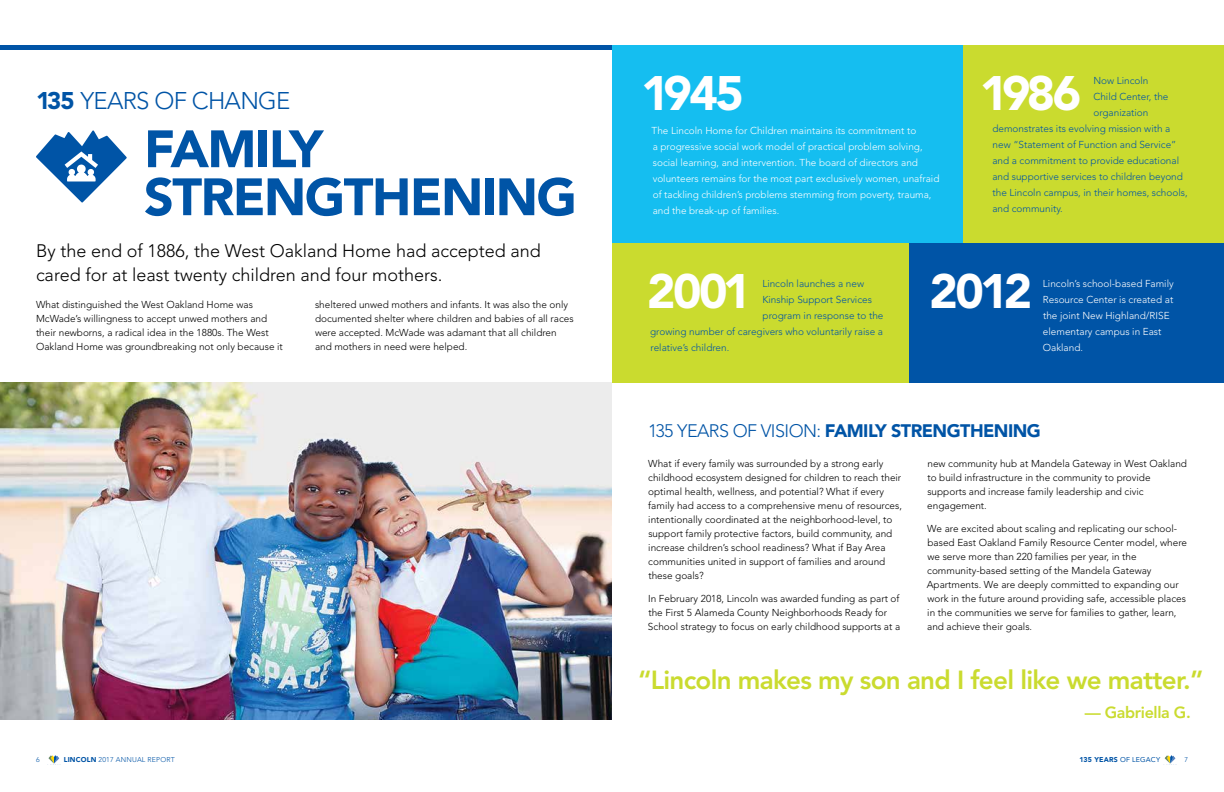
<style>
.page{position:relative;width:1224px;height:792px;background:#fff}
.page>*{position:absolute;margin:0;border:0;box-sizing:border-box;transform-origin:0 0}
.t1{font:900 52px/48px "Avenir";letter-spacing:-.03em;color:#0054a6}
.t2{font:900 48px "Avenir";letter-spacing:-.06em;color:#fff}
.t3{font:800 26px "Avenir";letter-spacing:-.03em;color:#cadb2f}
.t4{font:300 24px "Avenir";letter-spacing:-.03em;color:#0054a6}
.t5{font:300 18px/24px "Avenir";color:#000}
.t6{font:900 18px "Avenir";letter-spacing:-.03em;color:#0054a6}
.t7{font:800 16px "Avenir";letter-spacing:-.02em;color:#cadb2f}
.t8{font:300 10px/14px "Avenir";color:#000}
.t9{font:300 10px/16px "Avenir";color:#fff}
.t10{font:300 10px "Avenir";color:#0054a6}
.t11{font:300 7px "Avenir";letter-spacing:.025em;color:#0054a6}
.t12{font:900 7px "Avenir";letter-spacing:.025em;color:#0054a6}
.s1{font-weight:900}
.s2{font-weight:300}
.s3{font-weight:400}
</style>
<div class="page">
<svg style="left:1165px;top:755px;width:11px;height:9px"></svg>
<svg style="left:49px;top:755px;width:10px;height:9px"></svg>
<img style="left:0;top:382px;width:612px;height:338px">
<div style="left:0;top:45px;width:612px;height:5px;background:#0054a6"></div>
<div style="left:612px;top:45px;width:351px;height:198px;background:#15bef0"></div>
<div style="left:963px;top:45px;width:261px;height:198px;background:#cadb2f"></div>
<div style="left:612px;top:243px;width:297px;height:139px;background:#cadb2f"></div>
<div style="left:909px;top:243px;width:315px;height:139px;background:#0054a6"></div>
<svg style="left:36px;top:130px;width:91px;height:73px"></svg>
<h2 class="t2" style="left:641px;top:64px;width:104px">1945</h2>
<h2 class="t2" style="left:980px;top:64px;width:103px">1986</h2>
<p class="t10" style="left:1093px;top:75px;width:57px">Now Lincoln</p>
<p class="t10" style="left:1093px;top:91px;width:77px">Child Center, the</p>
<p class="t10" style="left:1093px;top:107px;width:57px">organization</p>
<p class="t10" style="left:992px;top:123px;width:180px">demonstrates its evolving mission with a</p>
<p class="t10" style="left:993px;top:139px;width:185px">new “Statement of Function and Service”</p>
<p class="t10" style="left:992px;top:155px;width:188px">and a commitment to provide educational</p>
<p class="t10" style="left:992px;top:171px;width:192px">and supportive services to children beyond</p>
<p class="t10" style="left:993px;top:187px;width:197px">the Lincoln campus, in their homes, schools,</p>
<p class="t10" style="left:992px;top:203px;width:72px">and community.</p>
<h3 class="t4" style="left:36px;top:87px;width:256px"><span class="s1">135</span> YEARS OF CHANGE</h3>
<h1 class="t1" style="left:144px;top:125px;width:434px">FAMILY<br>STRENGTHENING</h1>
<p class="t9" style="left:652px;top:122px;width:289px">The Lincoln Home for Children maintains its commitment to<br>a progressive social work model of practical problem solving, social learning, and intervention. The board of directors and volunteers remains for the most part exclusively women, unafraid of tackling children’s problems stemming from poverty, trauma, and the break-up of families.</p>
<h3 class="t5" style="left:36px;top:238px;width:506px">By the end of 1886, the West Oakland Home had accepted and cared for at least twenty children and four mothers.</h3>
<p class="t8" style="left:36px;top:298px;width:248px">What distinguished the West Oakland Home was McWade’s willingness to accept unwed mothers and their newborns, a radical idea in the 1880s. The West Oakland Home was groundbreaking not only because it</p>
<p class="t8" style="left:315px;top:298px;width:260px">sheltered unwed mothers and infants. It was also the only documented shelter where children and babies of all races were accepted. McWade was adamant that all children and mothers in need were helped.</p>
<h2 class="t2" style="left:647px;top:262px;width:106px">2001</h2>
<p class="t9" style="left:1043px;top:275px;width:132px">Lincoln’s school-based Family<br>Resource Center is created at the joint New Highland/RISE elementary campus in East<br>Oakland.</p>
<h2 class="t2" style="left:929px;top:262px;width:104px">2012</h2>
<p class="t10" style="left:762px;top:277px;width:103px">Lincoln launches a new</p>
<p class="t10" style="left:762px;top:293px;width:111px">Kinship Support Services</p>
<p class="t10" style="left:763px;top:309px;width:122px">program in response to the</p>
<p class="t10" style="left:650px;top:325px;width:234px">growing number of caregivers who voluntarily raise a</p>
<p class="t10" style="left:651px;top:341px;width:80px">relative’s children.</p>
<h3 class="t6" style="left:648px;top:420px;width:394px"><span class="s2">135 YEARS OF VISION:</span> FAMILY STRENGTHENING</h3>
<p class="t8" style="left:648px;top:456px;width:255px">What if every family was surrounded by a strong early childhood ecosystem designed for children to reach their optimal health, wellness, and potential? What if every family had access to a comprehensive menu of resources, intentionally coordinated at the neighborhood-level, to support family protective factors, build community, and increase children’s school readiness? What if Bay Area communities united in support of families and around these goals?</p>
<p class="t8" style="left:648px;top:591px;width:254px">In February 2018, Lincoln was awarded funding as part of the First 5 Alameda County Neighborhoods Ready for<br>School strategy to focus on early childhood supports at a</p>
<p class="t8" style="left:927px;top:456px;width:261px">new community hub at Mandela Gateway in West Oakland to build infrastructure in the community to provide supports and increase family leadership and civic engagement.</p>
<p class="t8" style="left:927px;top:521px;width:262px">We are excited about scaling and replicating our school&shy;based East Oakland Family Resource Center model, where we serve more than 220 families per year, in the community-based setting of the Mandela Gateway Apartments. We are deeply committed to expanding our work in the future around providing safe, accessible places in the communities we serve for families to gather, learn, and achieve their goals.</p>
<h3 class="t3" style="left:638px;top:665px;width:567px">“Lincoln makes my son and I feel like we matter.”</h3>
<h3 class="t7" style="left:1085px;top:703px;width:108px">— Gabriella G.</h3>
<p class="t11" style="left:36px;top:755px;width:5px">6</p>
<p class="t11" style="left:64px;top:755px;width:113px"><span class="s1">LINCOLN</span> 2017 ANNUAL REPORT</p>
<p class="t12" style="left:1080px;top:755px;width:82px">135 YEARS <span class="s3">OF LEGACY</span></p>
<p class="t11" style="left:1184px;top:755px;width:5px">7</p>
</div>
